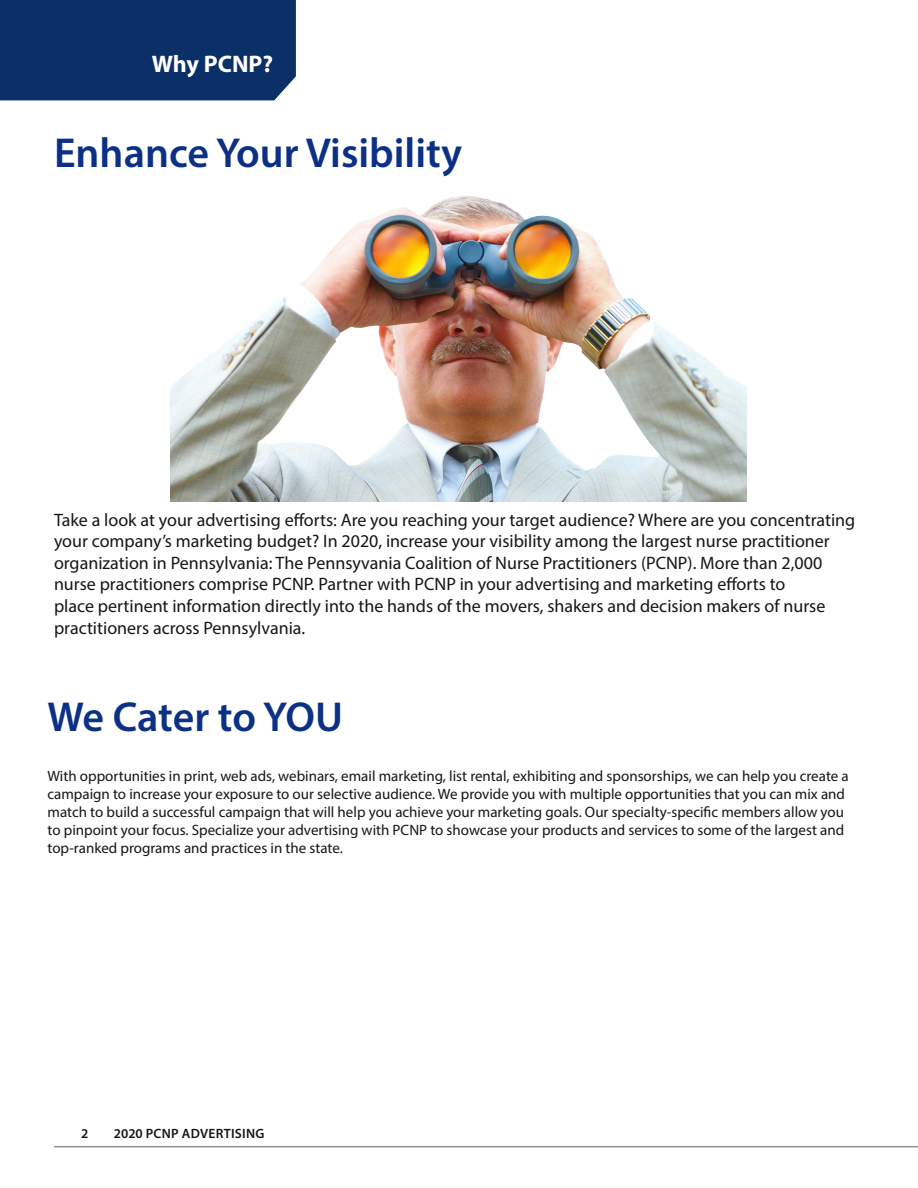
<style>
.page{position:relative;width:918px;height:1188px;background:#fff}
.page>*{position:absolute;margin:0;border:0;box-sizing:border-box;transform-origin:0 0}
.t1{font:600 42px "Myriad Pro";color:#0b3085}
.t2{font:700 24px "Myriad Pro";color:#fff}
.t3{font:18px/21.6px "Myriad Pro";color:#151618}
.t4{font:15px/18px "Myriad Pro";color:#151618}
.t5{font:600 13.5px "Myriad Pro";letter-spacing:.02em;color:#151618}
</style>
<div class="page">
<hr style="left:54px;top:1146px;width:864px;height:1px;background:#939394">
<div style="left:0;top:0;width:296px;height:100px;background:#0b3068"></div>
<div style="left:35px;top:54px;width:238px;height:24px;background:#0b3068"></div>
<img style="left:171px;top:196px;width:576px;height:305px">
<p class="t2" style="left:152px;top:48px;width:123px">Why PCNP?</p>
<p class="t1" style="left:54px;top:126px;width:410px">Enhance Your Visibility</p>
<p class="t3" style="left:54px;top:509px;width:803px">Take a look at your advertising efforts: Are you reaching your target audience? Where are you concentrating your company’s marketing budget? In 2020, increase your visibility among the largest nurse practitioner organization in Pennsylvania: The Pennsyvania Coalition of Nurse Practitioners (PCNP). More than 2,000 nurse practitioners comprise PCNP. Partner with PCNP in your advertising and marketing efforts to<br>place pertinent information directly into the hands of the movers, shakers and decision makers of nurse practitioners across Pennsylvania.</p>
<p class="t1" style="left:48px;top:691px;width:297px">We Cater to YOU</p>
<p class="t4" style="left:48px;top:766px;width:803px">With opportunities in print, web ads, webinars, email marketing, list rental, exhibiting and sponsorships, we can help you create a campaign to increase your exposure to our selective audience. We provide you with multiple opportunities that you can mix and match to build a successful campaign that will help you achieve your marketing goals. Our specialty-specific members allow you to pinpoint your focus. Specialize your advertising with PCNP to showcase your products and services to some of the largest and top-ranked programs and practices in the state.</p>
<p class="t5" style="left:81px;top:1125px;width:9px">2</p>
<p class="t5" style="left:114px;top:1125px;width:152px">2020 PCNP ADVERTISING</p>
</div>
